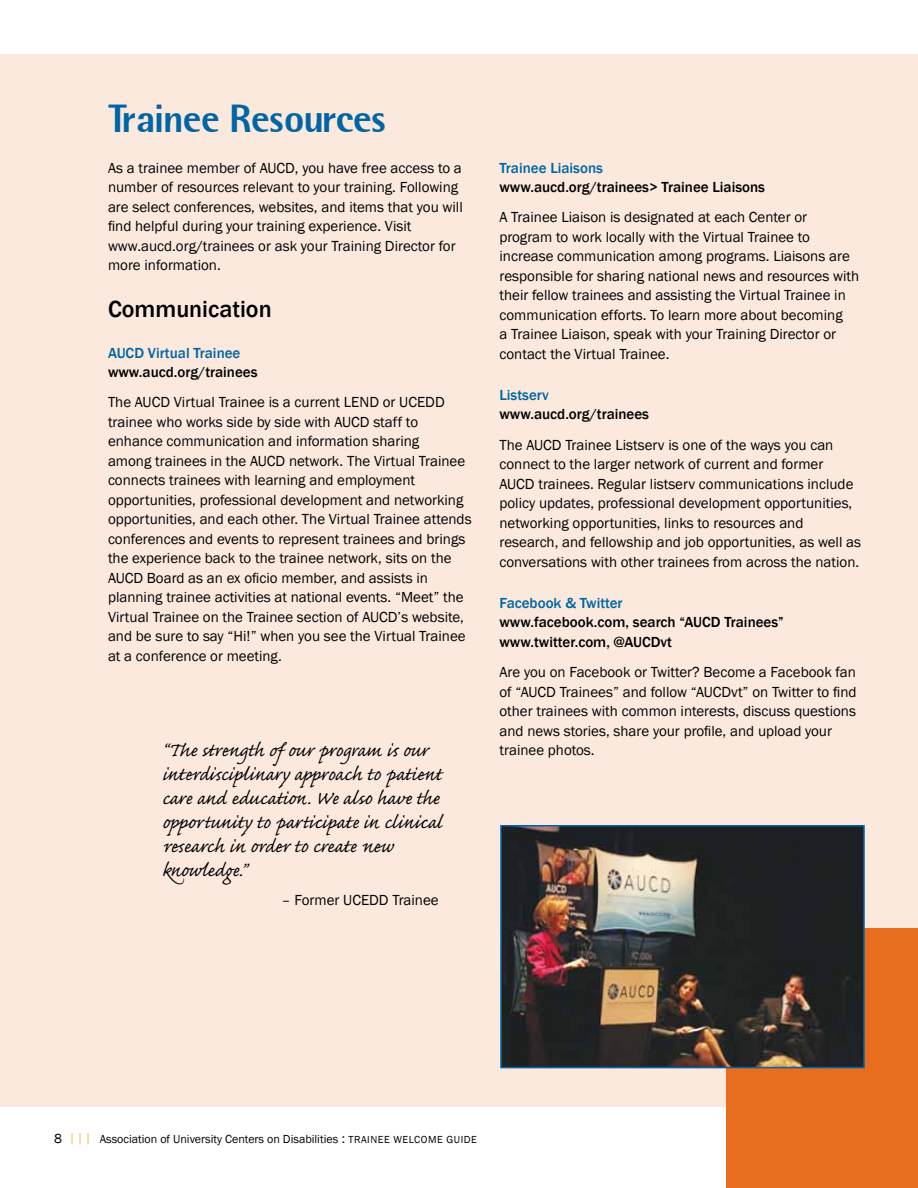
<style>
.page{position:relative;width:918px;height:1188px;background:#fff}
.page>*{position:absolute;margin:0;border:0;box-sizing:border-box;transform-origin:0 0}
.page_head{font:39px "Libre Semi Sans Black S Si";color:#0065a4}
.quote-black{font:24px/24px "Caflisch Script Pro";color:#000}
.body-2nd_subheads{font:500 24px "Franklin Gothic";color:#000}
.body-main_10_13{font:15px/19.5px "Franklin Gothic";color:#000}
.body-website_sp_afte{font:500 15px/19.5px "Franklin Gothic";color:#000}
.body-subheads_blue_N{font:500 15px "Franklin Gothic";color:#0065a4}
.quote-name{font:15px "Franklin Gothic";color:#000}
.t1{font:12px "Franklin Gothic";color:#000}
.s1{font-size:13.5px}
.s2{font-size:13.5px;color:#fdbe56}
.s3{font-size:10.5px}
</style>
<div class="page">
<div style="left:0;top:54px;width:918px;height:1053px;background:#fbe9dd"></div>
<div style="left:726px;top:928px;width:192px;height:260px;background:#e86d1f"></div>
<img style="left:503px;top:828px;width:359px;height:237px">
<div style="left:500px;top:825px;width:365px;height:243px;border:2px solid #0065a4"></div>
<p class="page_head" style="left:108px;top:93px;width:280px">Trainee Resources</p>
<p class="body-main_10_13" style="left:108px;top:158px;width:356px">As a trainee member of AUCD, you have free access to a number of resources relevant to your training. Following are select conferences, websites, and items that you will find helpful during your training experience. Visit www.aucd.org/trainees or ask your Training Director for more information.</p>
<p class="body-2nd_subheads" style="left:108px;top:294px;width:165px">Communication</p>
<p class="body-subheads_blue_N" style="left:108px;top:343px;width:134px">AUCD Virtual Trainee</p>
<p class="body-website_sp_afte" style="left:108px;top:363px;width:151px">www.aucd.org/trainees</p>
<p class="body-main_10_13" style="left:108px;top:393px;width:365px">The AUCD Virtual Trainee is a current LEND or UCEDD trainee who works side by side with AUCD staff to enhance communication and information sharing<br>among trainees in the AUCD network. The Virtual Trainee connects trainees with learning and employment opportunities, professional development and networking opportunities, and each other. The Virtual Trainee attends conferences and events to represent trainees and brings the experience back to the trainee network, sits on the AUCD Board as an ex oficio member, and assists in planning trainee activities at national events. “Meet” the Virtual Trainee on the Trainee section of AUCD’s website, and be sure to say “Hi!” when you see the Virtual Trainee at a conference or meeting.</p>
<p class="quote-black" style="left:162px;top:741px;width:282px">“The strength of our program is our interdisciplinary approach to patient care and education. We also have the opportunity to participate in clinical research in order to create new knowledge.”</p>
<p class="quote-name" style="left:282px;top:891px;width:158px">– Former UCEDD Trainee</p>
<p class="body-subheads_blue_N" style="left:500px;top:158px;width:105px">Trainee Liaisons</p>
<p class="body-website_sp_afte" style="left:500px;top:177px;width:267px">www.aucd.org/trainees&gt; Trainee Liaisons</p>
<p class="body-main_10_13" style="left:500px;top:208px;width:361px">A Trainee Liaison is designated at each Center or program to work locally with the Virtual Trainee to increase communication among programs. Liaisons are responsible for sharing national news and resources with their fellow trainees and assisting the Virtual Trainee in communication efforts. To learn more about becoming<br>a Trainee Liaison, speak with your Training Director or contact the Virtual Trainee.</p>
<p class="body-subheads_blue_N" style="left:500px;top:386px;width:51px">Listserv</p>
<p class="body-website_sp_afte" style="left:500px;top:405px;width:151px">www.aucd.org/trainees</p>
<p class="body-main_10_13" style="left:500px;top:435px;width:363px">The AUCD Trainee Listserv is one of the ways you can connect to the larger network of current and former AUCD trainees. Regular listserv communications include policy updates, professional development opportunities, networking opportunities, links to resources and research, and fellowship and job opportunities, as well as conversations with other trainees from across the nation.</p>
<p class="body-subheads_blue_N" style="left:500px;top:594px;width:125px">Facebook &amp; Twitter</p>
<p class="body-website_sp_afte" style="left:500px;top:613px;width:286px">www.facebook.com, search “AUCD Trainees” www.twitter.com, @AUCDvt</p>
<p class="body-main_10_13" style="left:500px;top:663px;width:359px">Are you on Facebook or Twitter? Become a Facebook fan of “AUCD Trainees” and follow “AUCDvt” on Twitter to find other trainees with common interests, discuss questions and news stories, share your profile, and upload your trainee photos.</p>
<p class="t1" style="left:54px;top:1132px;width:424px"><span class="s1">8</span> <span class="s2">|||</span> Association of University Centers on Disabilities <span class="s1">:</span> <span class="s3">TRAINEE WELCOME GUIDE</span></p>
</div>
